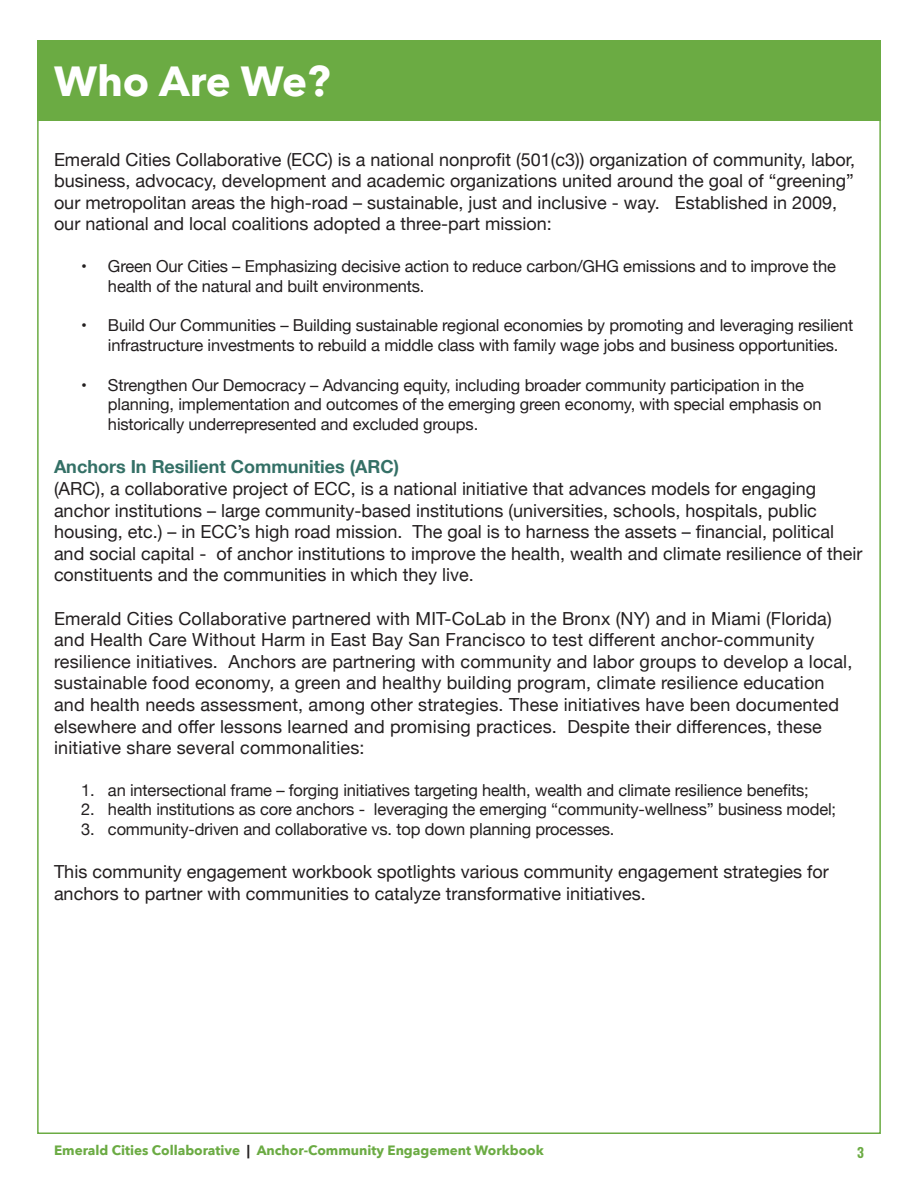
<style>
.page{position:relative;width:918px;height:1188px;background:#fff}
.page>*{position:absolute;margin:0;border:0;box-sizing:border-box;transform-origin:0 0}
.t1{font:700 42px "Avenir Next";color:#fff}
.t2{font:18px/21.6px "Helvetica Neue";color:#231f20}
.t3{font:700 18px "Helvetica Neue";color:#347066}
.t4{font:16.5px/19.8px "Helvetica Neue";letter-spacing:-.01em;color:#231f20}
.t5{font:700 13.5px "Avenir Next";color:#6bab43}
.t6{font:600 13.5px "Oswald";color:#6bab43}
.s1{color:#231f20}
</style>
<div class="page">
<div style="left:37px;top:40px;width:844px;height:81px;background:#6bab43"></div>
<h1 class="t1" style="left:54px;top:45px;width:278px">Who Are We?</h1>
<p class="t2" style="left:54px;top:149px;width:803px">Emerald Cities Collaborative (ECC) is a national nonprofit (501(c3)) organization of community, labor, business, advocacy, development and academic organizations united around the goal of “greening” our metropolitan areas the high-road – sustainable, just and inclusive - way. Established in 2009, our national and local coalitions adopted a three-part mission:</p>
<p class="t4" style="left:108px;top:257px;width:729px;text-indent:-27px">• Green Our Cities – Emphasizing decisive action to reduce carbon/GHG emissions and to improve the health of the natural and built environments.</p>
<p class="t4" style="left:108px;top:316px;width:747px;text-indent:-27px">• Build Our Communities – Building sustainable regional economies by promoting and leveraging resilient infrastructure investments to rebuild a middle class with family wage jobs and business opportunities.</p>
<p class="t4" style="left:108px;top:376px;width:715px;text-indent:-27px">• Strengthen Our Democracy – Advancing equity, including broader community participation in the planning, implementation and outcomes of the emerging green economy, with special emphasis on historically underrepresented and excluded groups.</p>
<p class="t3" style="left:54px;top:453px;width:347px">Anchors In Resilient Communities (ARC)</p>
<p class="t2" style="left:54px;top:479px;width:810px">(ARC), a collaborative project of ECC, is a national initiative that advances models for engaging anchor institutions – large community-based institutions (universities, schools, hospitals, public housing, etc.) – in ECC’s high road mission. The goal is to harness the assets – financial, political and social capital - of anchor institutions to improve the health, wealth and climate resilience of their constituents and the communities in which they live.</p>
<p class="t2" style="left:54px;top:608px;width:800px">Emerald Cities Collaborative partnered with MIT-CoLab in the Bronx (NY) and in Miami (Florida) and Health Care Without Harm in East Bay San Francisco to test different anchor-community resilience initiatives. Anchors are partnering with community and labor groups to develop a local, sustainable food economy, a green and healthy building program, climate resilience education and health needs assessment, among other strategies. These initiatives have been documented elsewhere and offer lessons learned and promising practices. Despite their differences, these initiative share several commonalities:</p>
<p class="t4" style="left:81px;top:781px;width:729px">1. an intersectional frame – forging initiatives targeting health, wealth and climate resilience benefits;</p>
<p class="t4" style="left:81px;top:801px;width:757px">2. health institutions as core anchors - leveraging the emerging “community-wellness” business model;</p>
<p class="t4" style="left:81px;top:820px;width:535px">3. community-driven and collaborative vs. top down planning processes.</p>
<p class="t2" style="left:54px;top:862px;width:776px">This community engagement workbook spotlights various community engagement strategies for anchors to partner with communities to catalyze transformative initiatives.</p>
<p class="t5" style="left:54px;top:1139px;width:491px">Emerald Cities Collaborative <span class="s1">|</span> Anchor-Community Engagement Workbook</p>
<p class="t6" style="left:857px;top:1145px;width:8px">3</p>
</div>
